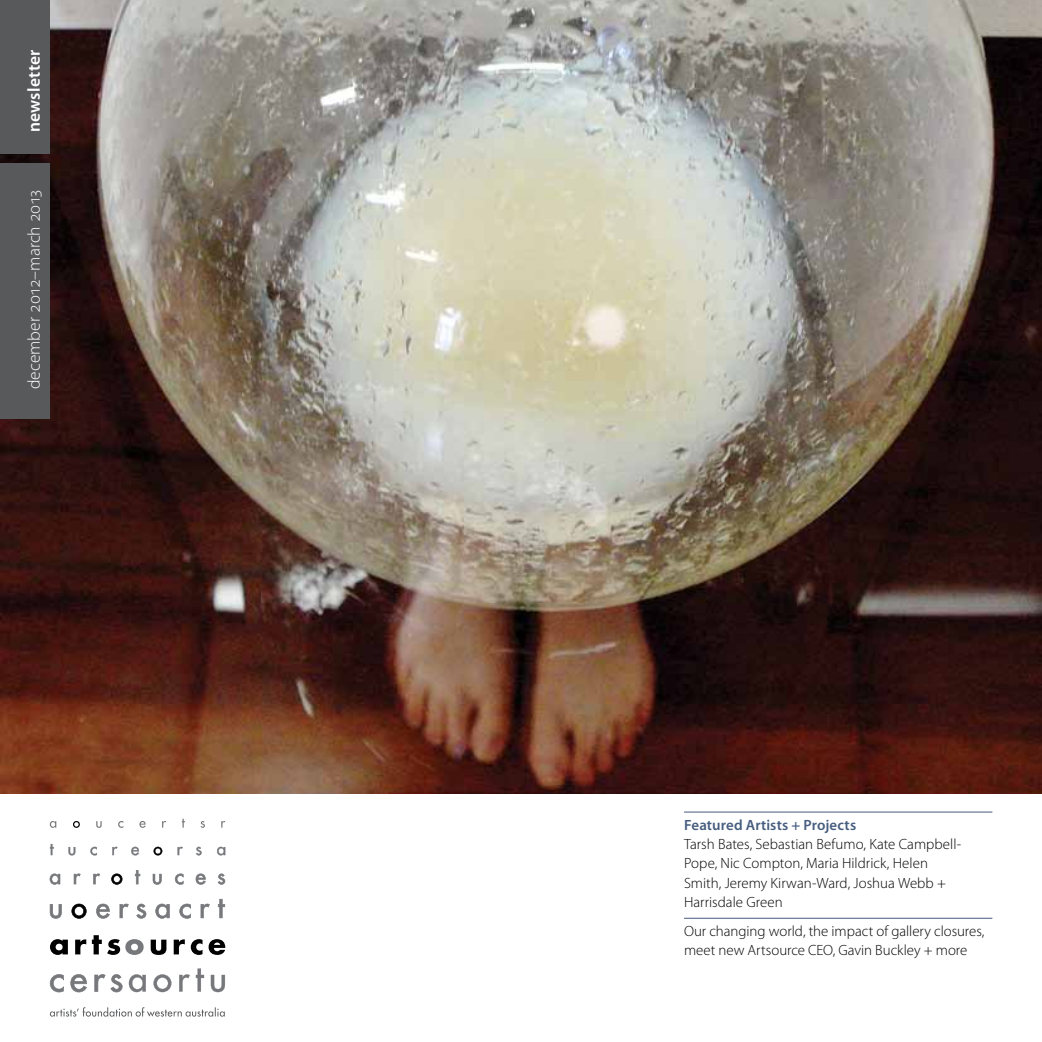
<style>
.page{position:relative;width:1042px;height:1042px;background:#fff}
.page>*{position:absolute;margin:0;border:0;box-sizing:border-box;transform-origin:0 0}
.t1{font:300 17.5px "Myriad Pro";color:#fff}
.t2{font:600 17.5px "Myriad Pro";letter-spacing:.015em;color:#fff}
.t3{font:300 14.88px/19.2px "Myriad Pro";color:#000}
.s1{font-weight:600;color:#465d7e}
</style>
<div class="page">
<img style="left:0;top:0;width:1042px;height:794px">
<svg style="left:50px;top:821px;width:6px;height:7px"></svg>
<svg style="left:73px;top:821px;width:7px;height:7px"></svg>
<svg style="left:96px;top:821px;width:6px;height:7px"></svg>
<svg style="left:118px;top:821px;width:5px;height:7px"></svg>
<svg style="left:139px;top:821px;width:7px;height:7px"></svg>
<svg style="left:162px;top:821px;width:4px;height:6px"></svg>
<svg style="left:182px;top:819px;width:3px;height:8px"></svg>
<svg style="left:201px;top:821px;width:4px;height:7px"></svg>
<svg style="left:221px;top:821px;width:4px;height:6px"></svg>
<svg style="left:50px;top:844px;width:4px;height:11px"></svg>
<svg style="left:68px;top:847px;width:7px;height:8px"></svg>
<svg style="left:90px;top:847px;width:7px;height:8px"></svg>
<svg style="left:112px;top:847px;width:6px;height:8px"></svg>
<svg style="left:131px;top:847px;width:8px;height:8px"></svg>
<svg style="left:153px;top:847px;width:9px;height:8px"></svg>
<svg style="left:177px;top:847px;width:6px;height:8px"></svg>
<svg style="left:196px;top:846px;width:6px;height:9px"></svg>
<svg style="left:217px;top:847px;width:8px;height:8px"></svg>
<svg style="left:50px;top:873px;width:10px;height:11px"></svg>
<svg style="left:74px;top:873px;width:7px;height:11px"></svg>
<svg style="left:93px;top:873px;width:7px;height:11px"></svg>
<svg style="left:111px;top:873px;width:11px;height:11px"></svg>
<svg style="left:135px;top:870px;width:5px;height:14px"></svg>
<svg style="left:153px;top:874px;width:9px;height:10px"></svg>
<svg style="left:175px;top:873px;width:9px;height:11px"></svg>
<svg style="left:196px;top:873px;width:10px;height:11px"></svg>
<svg style="left:218px;top:873px;width:7px;height:11px"></svg>
<svg style="left:50px;top:904px;width:12px;height:14px"></svg>
<svg style="left:71px;top:903px;width:16px;height:15px"></svg>
<svg style="left:96px;top:903px;width:14px;height:15px"></svg>
<svg style="left:120px;top:903px;width:9px;height:15px"></svg>
<svg style="left:136px;top:903px;width:10px;height:15px"></svg>
<svg style="left:155px;top:903px;width:15px;height:15px"></svg>
<svg style="left:179px;top:903px;width:12px;height:15px"></svg>
<svg style="left:201px;top:903px;width:9px;height:15px"></svg>
<svg style="left:218px;top:899px;width:7px;height:19px"></svg>
<svg style="left:50px;top:939px;width:18px;height:16px"></svg>
<svg style="left:75px;top:939px;width:11px;height:15px"></svg>
<svg style="left:92px;top:935px;width:52px;height:20px"></svg>
<svg style="left:151px;top:939px;width:15px;height:16px"></svg>
<svg style="left:174px;top:939px;width:11px;height:15px"></svg>
<svg style="left:191px;top:939px;width:11px;height:16px"></svg>
<svg style="left:209px;top:939px;width:16px;height:16px"></svg>
<svg style="left:50px;top:974px;width:14px;height:18px"></svg>
<svg style="left:70px;top:974px;width:17px;height:18px"></svg>
<svg style="left:94px;top:974px;width:29px;height:18px"></svg>
<svg style="left:129px;top:974px;width:17px;height:18px"></svg>
<svg style="left:153px;top:974px;width:18px;height:18px"></svg>
<svg style="left:179px;top:974px;width:11px;height:17px"></svg>
<svg style="left:196px;top:968px;width:8px;height:23px"></svg>
<svg style="left:211px;top:975px;width:14px;height:17px"></svg>
<div style="left:0;top:164px;width:50px;height:255px;background:#58595b"></div>
<div style="left:0;top:0;width:50px;height:154px;background:#58595b"></div>
<hr style="left:684px;top:811px;width:308px;height:1px;background:#465d7e">
<hr style="left:684px;top:918px;width:308px;height:1px;background:#465d7e">
<svg style="left:50px;top:1007px;width:175px;height:9px"></svg>
<p class="t2" style="left:23px;top:132px;width:84px;rotate:-90deg">newsletter</p>
<p class="t1" style="left:23px;top:389px;width:202px;rotate:-90deg">december 2012–march 2013</p>
<p class="t3" style="left:684px;top:815px;width:279px"><span class="s1">Featured Artists + Projects<br></span>Tarsh Bates, Sebastian Befumo, Kate Campbell-Pope, Nic Compton, Maria Hildrick, Helen Smith, Jeremy Kirwan-Ward, Joshua Webb + Harrisdale Green</p>
<p class="t3" style="left:684px;top:921px;width:302px">Our changing world, the impact of gallery closures, meet new Artsource CEO, Gavin Buckley + more</p>
</div>
